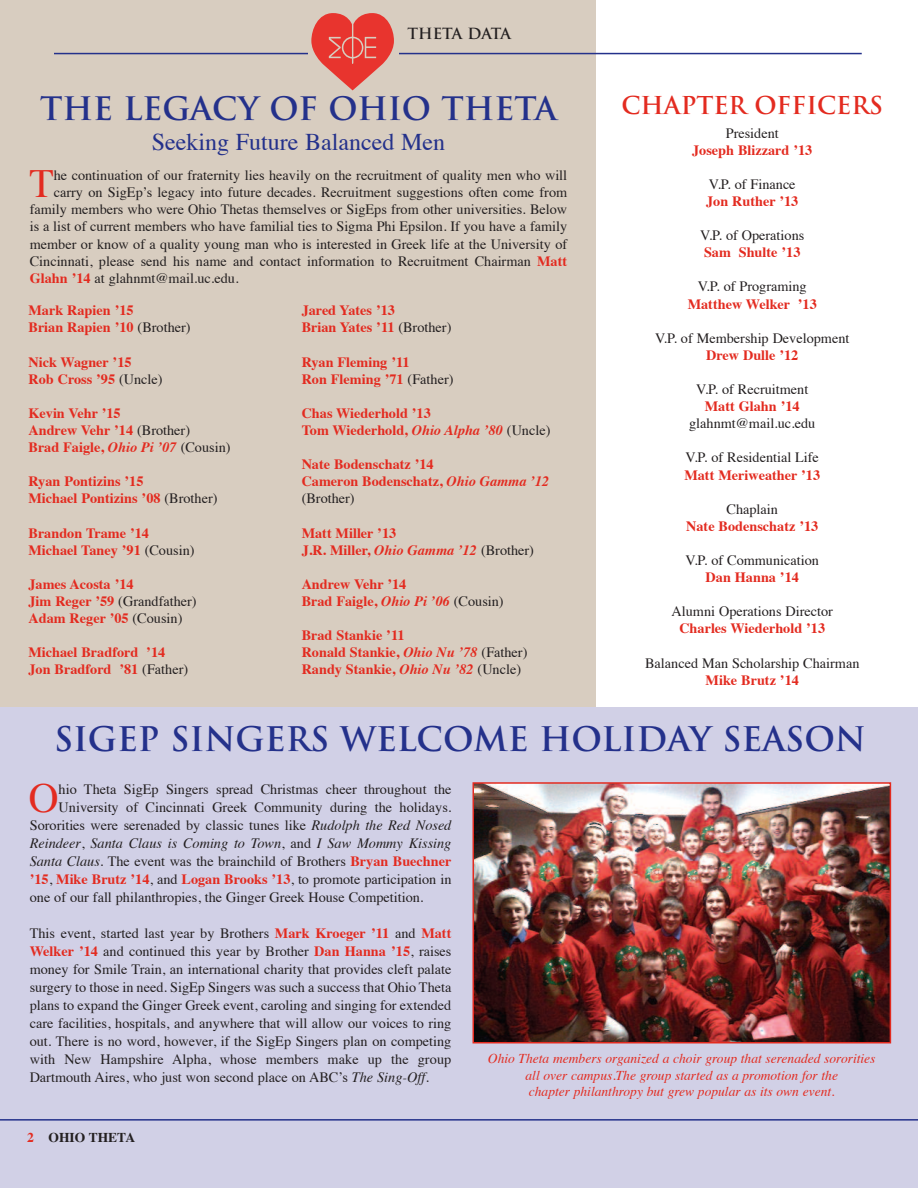
<style>
.page{position:relative;width:918px;height:1188px;background:#fff}
.page>*{position:absolute;margin:0;border:0;box-sizing:border-box;transform-origin:0 0}
.t1{font:41.4px "Times";color:#e32b20}
.t2{font:40.05px "Times";color:#e32b20}
.t3{font:700 33px "Trajan";color:#24318b}
.t4{font:700 31.5px "Trajan";color:#24318b}
.t5{font:24px "Times";color:#24318b}
.t6{font:700 24px "Trajan";color:#e32b20}
.t7{font:700 15px "Trajan";color:#231f20}
.t8{font:14.25px/18px "Times";color:#231f20;text-align:justify}
.t9{font:700 14.25px/17.1px "Times";color:#e32b20}
.t10{font:italic 14.25px "Times";color:#231f20}
.t11{font:700 14.25px/17.1px "Times";letter-spacing:-.025em;color:#e32b20}
.t12{font:italic 13.5px/16.2px "Times";color:#e32b20;text-align:center}
.t13{font:700 13.5px "Times";color:#231f20}
.s1{font-weight:700;color:#e32b20}
.s2{font-weight:400;color:#231f20}
.s3{font-style:italic}
.s4{font-style:normal}
.s5{color:#e32b20}
</style>
<div class="page">
<div style="left:0;top:0;width:596px;height:760px;background:#d8cdc0"></div>
<div style="left:0;top:708px;width:918px;height:480px;background:#d1d0e6"></div>
<hr style="left:54px;top:53px;width:808px;height:1px;background:#24318b">
<hr style="left:0;top:1119px;width:918px;height:2px;background:#24318b">
<div style="left:308px;top:8px;width:90px;height:88px;background:#d8cdc0"></div>
<svg style="left:311px;top:13px;width:83px;height:77px"></svg>
<img style="left:475px;top:785px;width:413px;height:255px">
<div style="left:472px;top:782px;width:419px;height:261px;border:2px solid #e32b20"></div>
<p class="t7" style="left:407px;top:25px;width:105px">THETA DATA</p>
<h3 class="t4" style="left:40px;top:90px;width:518px">THE LEGACY OF OHIO THETA</h3>
<h3 class="t5" style="left:152px;top:132px;width:295px">Seeking Future Balanced Men</h3>
<h2 class="t2" style="left:29px;top:167px;width:26px">T</h2>
<p class="t8" style="left:54px;top:168px;width:515px">he continuation of our fraternity lies heavily on the recruitment of quality men who will</p>
<p class="t8" style="left:54px;top:185px;width:515px">carry on SigEp’s legacy into future decades. Recruitment suggestions often come from</p>
<p class="t8" style="left:30px;top:202px;width:539px">family members who were Ohio Thetas themselves or SigEps from other universities. Below</p>
<p class="t8" style="left:30px;top:219px;width:539px">is a list of current members who have familial ties to Sigma Phi Epsilon. If you have a family</p>
<p class="t8" style="left:30px;top:236px;width:539px">member or know of a quality young man who is interested in Greek life at the University of</p>
<p class="t8" style="left:30px;top:253px;width:539px">Cincinnati, please send his name and contact information to Recruitment Chairman <span class="s1">Matt</span></p>
<p class="t8" style="left:30px;top:270px;width:210px"><span class="s1">Glahn ’14</span> at glahnmt@mail.uc.edu.</p>
<p class="t9" style="left:28px;top:303px;width:164px">Mark rapien ’15<br>Brian rapien ’10 <span class="s2">(Brother)</span></p>
<p class="t9" style="left:28px;top:354px;width:136px">nick Wagner ’15<br>rob cross ’95 <span class="s2">(Uncle)</span></p>
<p class="t9" style="left:28px;top:406px;width:204px">Kevin vehr ’15<br>andrew vehr ’14 <span class="s2">(Brother)<br></span>Brad faigle, <span class="s3">Ohio Pi ’07</span> <span class="s2">(Cousin)</span></p>
<p class="t9" style="left:28px;top:474px;width:191px">ryan pontizins ’15<br>Michael pontizins ’08 <span class="s2">(Brother)</span></p>
<p class="t9" style="left:28px;top:525px;width:168px">Brandon trame ’14<br>Michael taney ’91 <span class="s2">(Cousin)</span></p>
<p class="t9" style="left:28px;top:577px;width:170px">James acosta ’14<br>Jim reger ’59 <span class="s2">(Grandfather) </span>adam reger ’05 <span class="s2">(Cousin)</span></p>
<p class="t9" style="left:28px;top:645px;width:161px">Michael Bradford ’14<br>Jon Bradford ’81 <span class="s2">(Father)</span></p>
<p class="t11" style="left:302px;top:303px;width:151px">Jared Yates ’13<br>Brian Yates ’11 <span class="s2">(Brother)</span></p>
<p class="t9" style="left:302px;top:354px;width:153px">ryan fleming ’11<br>ron fleming ’71 <span class="s2">(Father)</span></p>
<p class="t9" style="left:302px;top:406px;width:250px">chas Wiederhold ’13<br>tom Wiederhold, <span class="s3">Ohio Alpha ’80</span> <span class="s2">(Uncle)</span></p>
<p class="t9" style="left:302px;top:457px;width:249px">nate Bodenschatz ’14<br>cameron Bodenschatz, <span class="s3">Ohio Gamma ’12 </span><span class="s2">(Brother)</span></p>
<p class="t9" style="left:302px;top:525px;width:234px">Matt Miller ’13<br>J.r. Miller, <span class="s3">Ohio Gamma ’12</span> <span class="s2">(Brother)</span></p>
<p class="t9" style="left:302px;top:577px;width:204px">andrew vehr ’14<br>Brad faigle, <span class="s3">Ohio Pi ’06</span> <span class="s2">(Cousin)</span></p>
<p class="t9" style="left:302px;top:628px;width:227px">Brad Stankie ’11<br>ronald Stankie, <span class="s3">Ohio Nu ’78</span> <span class="s2">(Father) </span>randy Stankie, <span class="s3">Ohio Nu ’82</span> <span class="s2">(Uncle)</span></p>
<h3 class="t6" style="left:621px;top:92px;width:263px">CHAPTER OFFICERS</h3>
<p class="t8" style="left:726px;top:125px;width:55px">President</p>
<p class="t9" style="left:692px;top:143px;width:122px">Joseph Blizzard ’13</p>
<p class="t8" style="left:709px;top:176px;width:88px">V.P. of Finance</p>
<p class="t9" style="left:706px;top:194px;width:94px">Jon ruther ’13</p>
<p class="t8" style="left:700px;top:228px;width:106px">V.P. of Operations</p>
<p class="t9" style="left:704px;top:245px;width:98px">Sam Shulte ’13</p>
<p class="t8" style="left:698px;top:279px;width:110px">V.P. of Programing</p>
<p class="t9" style="left:688px;top:296px;width:131px">Matthew Welker ’13</p>
<p class="t8" style="left:655px;top:330px;width:196px">V.P. of Membership Development</p>
<p class="t9" style="left:706px;top:348px;width:94px">drew dulle ’12</p>
<p class="t8" style="left:696px;top:382px;width:114px">V.P. of Recruitment</p>
<p class="t9" style="left:705px;top:399px;width:96px">Matt Glahn ’14</p>
<p class="t8" style="left:689px;top:416px;width:128px">glahnmt@mail.uc.edu</p>
<p class="t8" style="left:686px;top:450px;width:135px">V.P. of Residential Life</p>
<p class="t9" style="left:684px;top:467px;width:137px">Matt Meriweather ’13</p>
<p class="t8" style="left:727px;top:501px;width:53px">Chaplain</p>
<p class="t9" style="left:686px;top:519px;width:134px">nate Bodenschatz ’13</p>
<p class="t8" style="left:686px;top:553px;width:135px">V.P. of Communication</p>
<p class="t9" style="left:706px;top:570px;width:95px">dan hanna ’14</p>
<p class="t8" style="left:672px;top:604px;width:163px">Alumni Operations Director</p>
<p class="t9" style="left:679px;top:621px;width:147px">charles Wiederhold ’13</p>
<p class="t8" style="left:645px;top:655px;width:216px">Balanced Man Scholarship Chairman</p>
<p class="t9" style="left:706px;top:673px;width:95px">Mike Brutz ’14</p>
<h3 class="t3" style="left:54px;top:720px;width:813px">SIGEP SINGERS WELCOME HOLIDAY SEASON</h3>
<h1 class="t1" style="left:29px;top:781px;width:31px">O</h1>
<p class="t8" style="left:59px;top:781px;width:394px">hio Theta SigEp Singers spread Christmas cheer throughout the</p>
<p class="t8" style="left:59px;top:799px;width:394px">University of Cincinnati Greek Community during the holidays.</p>
<p class="t8" style="left:30px;top:817px;width:423px">Sororities were serenaded by classic tunes like <span class="s3">Rudolph the Red Nosed</span></p>
<p class="t10" style="left:30px;top:837px;width:423px">Reindeer<span class="s4">,</span> Santa Claus is Coming to Town<span class="s4">, and</span> I Saw Mommy Kissing</p>
<p class="t8" style="left:30px;top:853px;width:423px"><span class="s3">Santa Claus</span>. The event was the brainchild of Brothers <span class="s1">Bryan Buechner</span></p>
<p class="t8" style="left:30px;top:871px;width:423px"><span class="s1">’15</span>, <span class="s1">Mike Brutz ’14</span>, and <span class="s1">logan Brooks ’13</span>, to promote participation in</p>
<p class="t8" style="left:30px;top:889px;width:395px">one of our fall philanthropies, the Ginger Greek House Competition.</p>
<p class="t8" style="left:30px;top:925px;width:423px">This event, started last year by Brothers <span class="s1">Mark Kroeger ’11</span> and <span class="s1">Matt Welker ’14</span> and continued this year by Brother <span class="s1">dan hanna ’15</span>, raises money for Smile Train, an international charity that provides cleft palate surgery to those in need. SigEp Singers was such a success that Ohio Theta plans to expand the Ginger Greek event, caroling and singing for extended care facilities, hospitals, and anywhere that will allow our voices to ring out. There is no word, however, if the SigEp Singers plan on competing with New Hampshire Alpha, whose members make up the group Dartmouth Aires, who just won second place on ABC’s <span class="s3">The Sing-Off</span>.</p>
<p class="t13" style="left:27px;top:1132px;width:110px"><span class="s5">2</span> ohio theta</p>
<p class="t12" style="left:488px;top:1052px;width:389px">Ohio Theta members organized a choir group that serenaded sororities all over campus.The group started as a promotion for the<br>chapter philanthropy but grew popular as its own event.</p>
</div>
